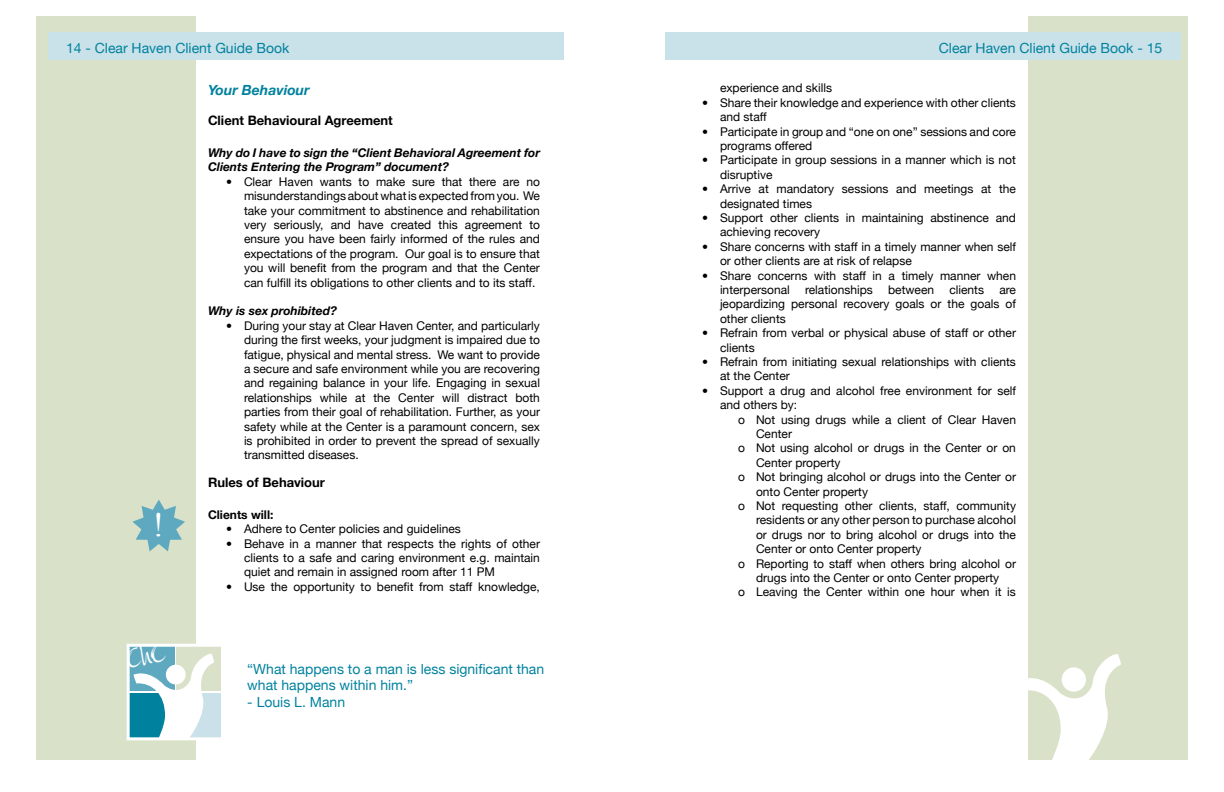
<style>
.page{position:relative;width:1224px;height:792px;background:#fff}
.page>*{position:absolute;margin:0;border:0;box-sizing:border-box;transform-origin:0 0}
.t1{font:34px "Times New Roman";color:#fff}
.t2{font:14px/16.8px "Helvetica Neue";color:#00829e}
.t3{font:italic 700 14px "Helvetica Neue";color:#00829e}
.t4{font:700 13px "Helvetica Neue";color:#000}
.t5{font:12px/14.4px "Helvetica Neue";color:#000}
.t6{font:italic 700 12px/14.4px "Helvetica Neue";color:#000}
.t7{font:700 12px "Helvetica Neue";color:#000}
</style>
<div class="page">
<div style="left:36px;top:16px;width:160px;height:743px;background:#d9e2c8"></div>
<div style="left:176px;top:645px;width:46px;height:46px;background:#d9e2c8"></div>
<div style="left:176px;top:693px;width:46px;height:46px;background:#cae1e9"></div>
<div style="left:127px;top:644px;width:97px;height:96px;border:3px solid #fff"></div>
<div style="left:48px;top:32px;width:516px;height:28px;background:#c9e1e9"></div>
<div style="left:1028px;top:16px;width:160px;height:744px;background:#d9e2c8"></div>
<div style="left:665px;top:32px;width:516px;height:28px;background:#c9e1e9"></div>
<svg style="left:1028px;top:654px;width:93px;height:106px"></svg>
<div style="left:1062px;top:667px;width:24px;height:25px;background:#fff;border-radius:50%"></div>
<svg style="left:132px;top:500px;width:53px;height:51px"></svg>
<svg style="left:126px;top:643px;width:88px;height:96px"></svg>
<p class="t2" style="left:66px;top:39px;width:225px">14 - Clear Haven Client Guide Book</p>
<p class="t2" style="left:939px;top:39px;width:224px">Clear Haven Client Guide Book - 15</p>
<p class="t3" style="left:208px;top:81px;width:103px">Your Behaviour</p>
<p class="t4" style="left:208px;top:113px;width:186px">Client Behavioural Agreement</p>
<p class="t6" style="left:208px;top:145px;width:334px">Why do I have to sign the “Client Behavioral Agreement for<br>Clients Entering the Program” document?</p>
<p class="t5" style="left:244px;top:174px;width:298px;text-align:justify;text-indent:-18px">• Clear Haven wants to make sure that there are no misunderstandings about what is expected from you. We take your commitment to abstinence and rehabilitation very seriously, and have created this agreement to ensure you have been fairly informed of the rules and expectations of the program. Our goal is to ensure that you will benefit from the program and that the Center can fulfill its obligations to other clients and to its staff.</p>
<p class="t6" style="left:208px;top:304px;width:130px">Why is sex prohibited?</p>
<p class="t5" style="left:244px;top:318px;width:298px;text-align:justify;text-indent:-18px">• During your stay at Clear Haven Center, and particularly during the first weeks, your judgment is impaired due to fatigue, physical and mental stress. We want to provide a secure and safe environment while you are recovering and regaining balance in your life. Engaging in sexual relationships while at the Center will distract both parties from their goal of rehabilitation. Further, as your safety while at the Center is a paramount concern, sex is prohibited in order to prevent the spread of sexually transmitted diseases.</p>
<p class="t4" style="left:208px;top:474px;width:118px">Rules of Behaviour</p>
<p class="t7" style="left:208px;top:507px;width:67px">Clients will:</p>
<p class="t5" style="left:244px;top:522px;width:298px">Adhere to Center policies and guidelines<br>Behave in a manner that respects the rights of other clients to a safe and caring environment e.g. maintain quiet and remain in assigned room after 11 PM<br>Use the opportunity to benefit from staff knowledge,</p>
<p class="t5" style="left:720px;top:81px;width:298px">experience and skills<br>Share their knowledge and experience with other clients and staff<br>Participate in group and “one on one” sessions and core programs offered<br>Participate in group sessions in a manner which is not disruptive<br>Arrive at mandatory sessions and meetings at the designated times<br>Support other clients in maintaining abstinence and achieving recovery<br>Share concerns with staff in a timely manner when self or other clients are at risk of relapse<br>Share concerns with staff in a timely manner when interpersonal</p>
<p class="t5" style="left:702px;top:95px;width:7px">•</p>
<p class="t5" style="left:702px;top:124px;width:7px">•</p>
<p class="t5" style="left:702px;top:153px;width:7px">•</p>
<p class="t5" style="left:702px;top:182px;width:7px">•</p>
<p class="t5" style="left:702px;top:210px;width:7px">•</p>
<p class="t5" style="left:702px;top:239px;width:7px">•</p>
<p class="t5" style="left:702px;top:268px;width:7px">•</p>
<p class="t5" style="left:805px;top:282px;width:69px">relationships</p>
<p class="t5" style="left:888px;top:282px;width:47px">between</p>
<p class="t5" style="left:949px;top:282px;width:36px">clients</p>
<p class="t5" style="left:720px;top:282px;width:298px;text-indent:279px">are jeopardizing personal recovery goals or the goals of other clients<br>Refrain from verbal or physical abuse of staff or other clients<br>Refrain from initiating sexual relationships with clients at the Center<br>Support a drug and alcohol free environment for self and others by:</p>
<p class="t5" style="left:756px;top:412px;width:262px">Not using drugs while a client of Clear Haven Center<br>Not using alcohol or drugs in the Center or on Center property<br>Not bringing alcohol or drugs into the Center or onto Center property<br>Not requesting other clients, staff, community residents or any other person to purchase alcohol or drugs nor to bring alcohol or drugs into the Center or onto Center property<br>Reporting to staff when others bring alcohol or drugs into the Center or onto Center property Leaving the Center within one hour when it is</p>
<p class="t5" style="left:702px;top:326px;width:7px">•</p>
<p class="t5" style="left:702px;top:354px;width:7px">•</p>
<p class="t5" style="left:702px;top:383px;width:7px">•</p>
<p class="t5" style="left:738px;top:412px;width:8px">o</p>
<p class="t5" style="left:738px;top:441px;width:8px">o</p>
<p class="t5" style="left:738px;top:470px;width:8px">o</p>
<p class="t5" style="left:738px;top:498px;width:8px">o</p>
<h1 class="t1" style="left:153px;top:505px;width:13px">!</h1>
<p class="t5" style="left:226px;top:522px;width:7px">• •</p>
<p class="t5" style="left:226px;top:579px;width:7px">•</p>
<p class="t5" style="left:738px;top:556px;width:8px">o</p>
<p class="t5" style="left:738px;top:585px;width:8px">o</p>
<p class="t2" style="left:247px;top:660px;width:298px">“What happens to a man is less significant than what happens within him.”</p>
<p class="t2" style="left:247px;top:694px;width:99px">- Louis L. Mann</p>
</div>
